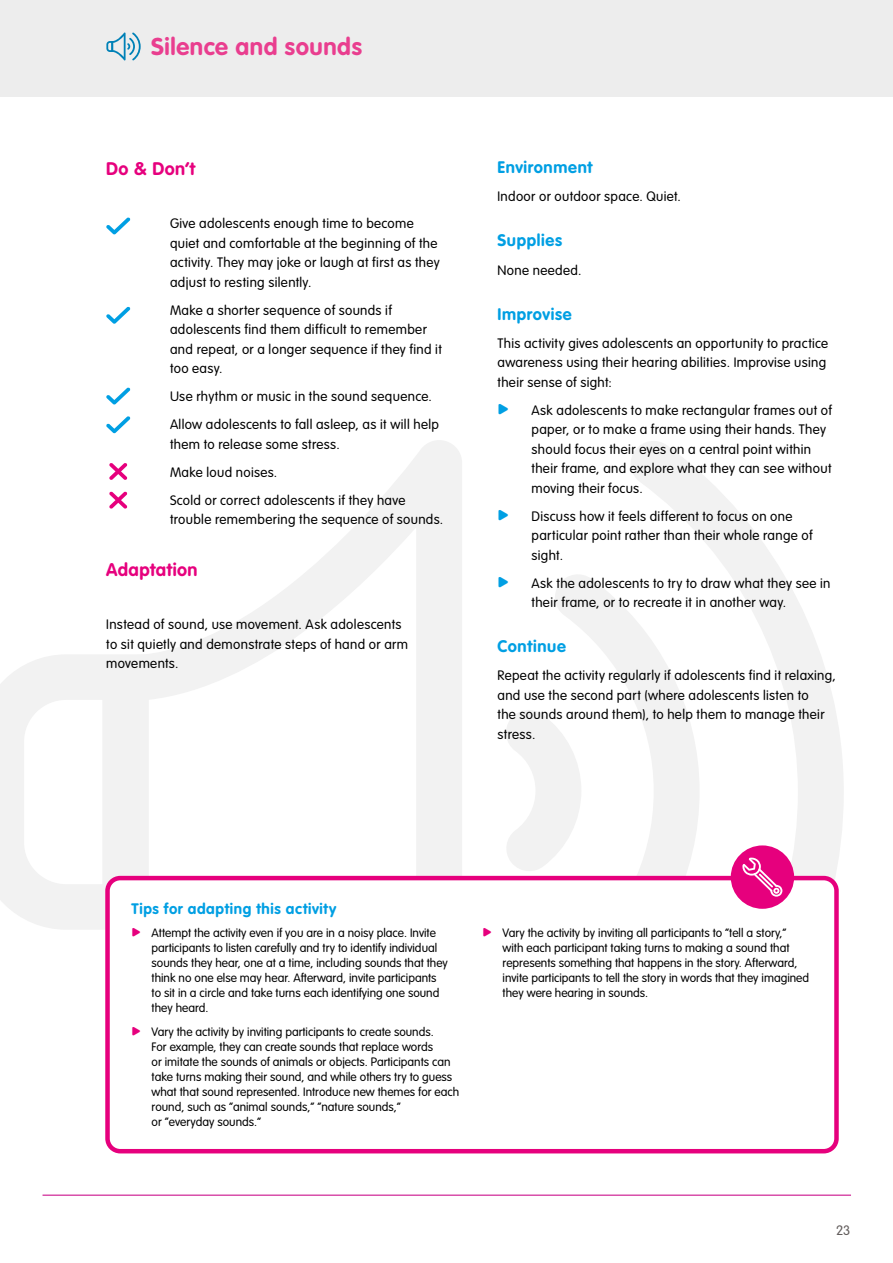
<style>
.page{position:relative;width:893px;height:1263px;background:#fff}
.page>*{position:absolute;margin:0;border:0;box-sizing:border-box;transform-origin:0 0}
.t1{font:700 24px "VAG Rounded";letter-spacing:.02em;color:#e93e8f}
.t2{font:700 18px "VAG Rounded";letter-spacing:.02em;color:#e6007d}
.t3{font:700 16.5px "VAG Rounded";letter-spacing:.04em;color:#009fe3}
.t4{font:700 15px "VAG Rounded";letter-spacing:.04em;color:#009fe3}
.t5{font:300 13.5px/19.5px "VAG Rounded";letter-spacing:.025em;color:#000}
.t6{font:300 13.5px "VAG Rounded";color:#625d5c}
.t7{font:300 12px/15px "VAG Rounded";color:#000}
.s1{color:#009fe3}
.s2{color:#e6007d}
</style>
<div class="page">
<hr style="left:43px;top:1194px;width:808px;height:2px;background:#cb148d">
<svg style="left:0;top:655px;width:103px;height:274px"></svg>
<svg style="left:103px;top:440px;width:359px;height:489px"></svg>
<svg style="left:552px;top:575px;width:76px;height:301px"></svg>
<svg style="left:628px;top:441px;width:216px;height:442px"></svg>
<svg style="left:506px;top:707px;width:75px;height:164px"></svg>
<div style="left:0;top:0;width:893px;height:97px;background:#ededed"></div>
<svg style="left:106px;top:32px;width:35px;height:28px"></svg>
<svg style="left:109px;top:463px;width:18px;height:17px"></svg>
<svg style="left:106px;top:217px;width:24px;height:17px"></svg>
<svg style="left:106px;top:307px;width:24px;height:17px"></svg>
<svg style="left:109px;top:491px;width:18px;height:18px"></svg>
<svg style="left:106px;top:387px;width:24px;height:17px"></svg>
<svg style="left:106px;top:416px;width:24px;height:17px"></svg>
<div style="left:108px;top:878px;width:728px;height:273px;background:#fff;border-radius:13px"></div>
<div style="left:105px;top:876px;width:734px;height:277px;border:4px solid #e6007d;border-radius:13px"></div>
<div style="left:731px;top:845px;width:63px;height:64px;background:#e6007d;border-radius:50%"></div>
<svg style="left:742px;top:857px;width:40px;height:40px"></svg>
<h1 class="t1" style="left:151px;top:32px;width:212px">Silence and sounds</h1>
<h2 class="t2" style="left:106px;top:158px;width:90px">Do &amp; Don’t</h2>
<p class="t5" style="left:170px;top:214px;width:271px">Give adolescents enough time to become quiet and comfortable at the beginning of the activity. They may joke or laugh at first as they adjust to resting silently.</p>
<p class="t5" style="left:170px;top:301px;width:273px">Make a shorter sequence of sounds if adolescents find them difficult to remember and repeat, or a longer sequence if they find it too easy.</p>
<p class="t5" style="left:170px;top:383px;width:270px;line-height:28px">Use rhythm or music in the sound sequence.<br>Allow adolescents to fall asleep, as it will help</p>
<p class="t5" style="left:170px;top:430px;width:237px;line-height:28px">them to release some stress.<br>Make loud noises.<br>Scold or correct adolescents if they have</p>
<p class="t5" style="left:170px;top:510px;width:275px">trouble remembering the sequence of sounds.</p>
<h2 class="t2" style="left:106px;top:559px;width:93px">Adaptation</h2>
<p class="t5" style="left:106px;top:615px;width:303px">Instead of sound, use movement. Ask adolescents to sit quietly and demonstrate steps of hand or arm movements.</p>
<p class="t3" style="left:497px;top:158px;width:96px">Environment</p>
<p class="t5" style="left:497px;top:187px;width:185px">Indoor or outdoor space. Quiet.</p>
<p class="t3" style="left:497px;top:231px;width:66px">Supplies</p>
<p class="t5" style="left:497px;top:260px;width:85px">None needed.</p>
<p class="t3" style="left:497px;top:304px;width:76px">Improvise</p>
<p class="t5" style="left:497px;top:333px;width:332px">This activity gives adolescents an opportunity to practice awareness using their hearing abilities. Improvise using their sense of sight:</p>
<p class="t5" style="left:531px;top:400px;width:302px;text-indent:-34px"><span class="s1">•</span> Ask adolescents to make rectangular frames out of paper, or to make a frame using their hands. They should focus their eyes on a central point within their frame, and explore what they can see without moving their focus.</p>
<p class="t5" style="left:531px;top:506px;width:282px;text-indent:-34px"><span class="s1">•</span> Discuss how it feels different to focus on one particular point rather than their whole range of sight.</p>
<p class="t5" style="left:531px;top:574px;width:300px;text-indent:-34px"><span class="s1">•</span> Ask the adolescents to try to draw what they see in their frame, or to recreate it in another way.</p>
<p class="t3" style="left:497px;top:637px;width:70px">Continue</p>
<p class="t5" style="left:497px;top:666px;width:340px">Repeat the activity regularly if adolescents find it relaxing, and use the second part (where adolescents listen to<br>the sounds around them), to help them to manage their stress.</p>
<p class="t4" style="left:132px;top:900px;width:206px">Tips for adapting this activity</p>
<p class="t7" style="left:152px;top:926px;width:298px;text-indent:-20px"><span class="s2">•</span> Attempt the activity even if you are in a noisy place. Invite participants to listen carefully and try to identify individual sounds they hear, one at a time, including sounds that they think no one else may hear. Afterward, invite participants to sit in a circle and take turns each identifying one sound they heard.</p>
<p class="t7" style="left:152px;top:1024px;width:309px;text-indent:-20px"><span class="s2">•</span> Vary the activity by inviting participants to create sounds.<br>For example, they can create sounds that replace words<br>or imitate the sounds of animals or objects. Participants can take turns making their sound, and while others try to guess what that sound represented. Introduce new themes for each round, such as “animal sounds,” “nature sounds,”<br>or “everyday sounds.”</p>
<p class="t7" style="left:503px;top:926px;width:308px;text-indent:-20px"><span class="s2">•</span> Vary the activity by inviting all participants to “tell a story,” with each participant taking turns to making a sound that represents something that happens in the story. Afterward, invite participants to tell the story in words that they imagined they were hearing in sounds.</p>
<p class="t6" style="left:836px;top:1223px;width:16px">23</p>
</div>
